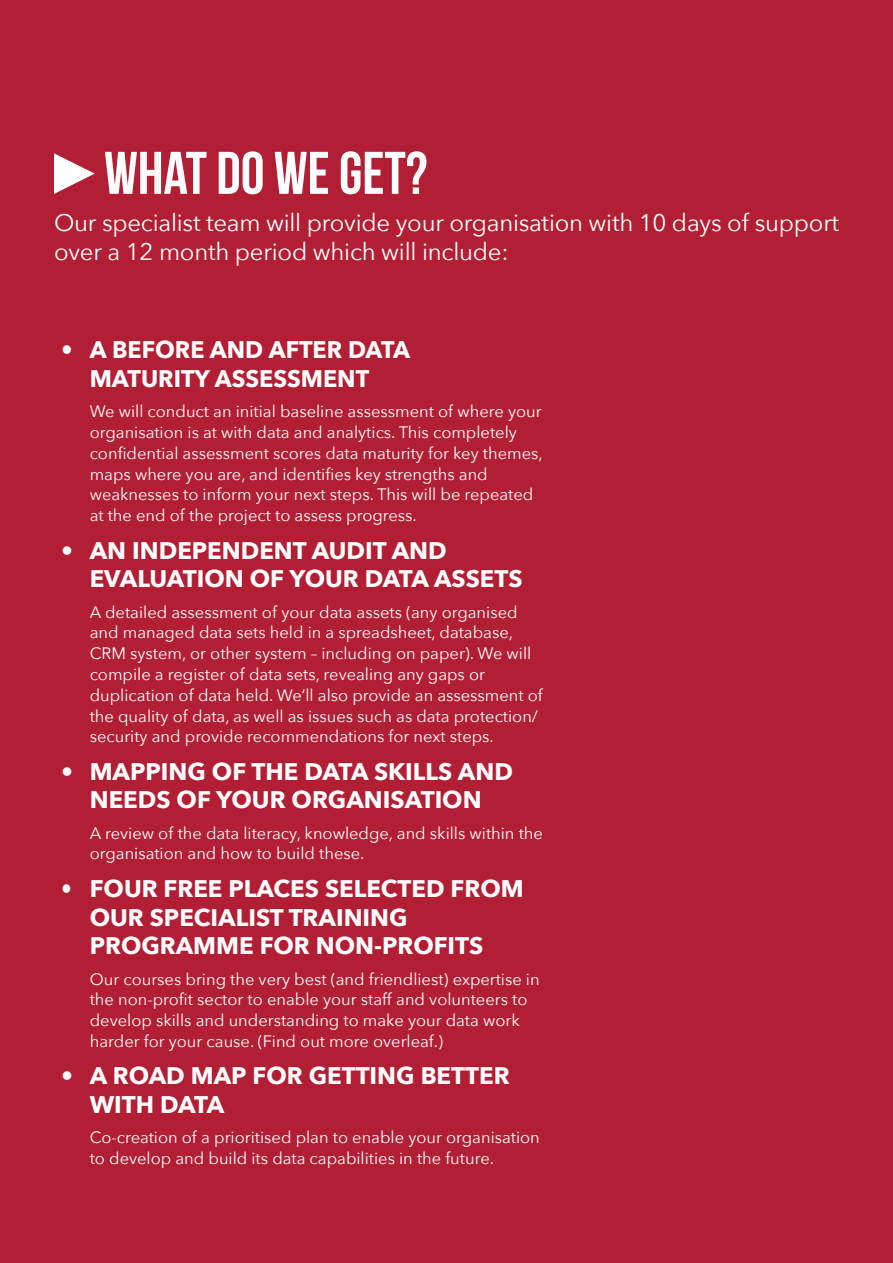
<style>
.page{position:relative;width:893px;height:1263px;background:#b21f34}
.page>*{position:absolute;margin:0;border:0;box-sizing:border-box;transform-origin:0 0}
.t1{font:60px "Bebas Neue";color:#fff}
.t2{font:700 24px/28.8px "Avenir Next";color:#fff;text-align:center}
.t3{font:24px/28.8px "Avenir Next";letter-spacing:-.01em;color:#fff}
.t4{font:700 24px/28.8px "Avenir Next";color:#fff;scale:.9 1}
.t5{font:16.5px/20.9px "Avenir Next";color:#fff}
</style>
<div class="page">
<svg style="left:54px;top:153px;width:41px;height:41px"></svg>
<h1 class="t1" style="left:104px;top:140px;width:325px">WHAT DO WE GET?</h1>
<h2 class="t3" style="left:54px;top:207px;width:787px">Our specialist team will provide your organisation with 10 days of support over a 12 month period which will include:</h2>
<h2 class="t2" style="left:61px;top:335px;width:350px">• A BEFORE AND AFTER DATA<br>MATURITY ASSESSMENT</h2>
<p class="t5" style="left:90px;top:400px;width:455px">We will conduct an initial baseline assessment of where your organisation is at with data and analytics. This completely confidential assessment scores data maturity for key themes, maps where you are, and identifies key strengths and weaknesses to inform your next steps. This will be repeated at the end of the project to assess progress.</p>
<h2 class="t2" style="left:90px;top:535px;width:434px;text-align:left;text-indent:-28px">• AN INDEPENDENT AUDIT AND<br>EVALUATION OF YOUR DATA ASSETS</h2>
<p class="t5" style="left:90px;top:601px;width:455px">A detailed assessment of your data assets (any organised and managed data sets held in a spreadsheet, database, CRM system, or other system – including on paper). We will compile a register of data sets, revealing any gaps or duplication of data held. We’ll also provide an assessment of the quality of data, as well as issues such as data protection/ security and provide recommendations for next steps.</p>
<h2 class="t2" style="left:61px;top:756px;width:453px">• MAPPING OF THE DATA SKILLS AND<br>NEEDS OF YOUR ORGANISATION</h2>
<p class="t5" style="left:90px;top:822px;width:455px">A review of the data literacy, knowledge, and skills within the organisation and how to build these.</p>
<h2 class="t4" style="left:90px;top:874px;width:484px;text-indent:-28px">• FOUR FREE PLACES SELECTED FROM<br>OUR SPECIALIST TRAINING<br>PROGRAMME FOR NON-PROFITS</h2>
<p class="t5" style="left:90px;top:968px;width:451px">Our courses bring the very best (and friendliest) expertise in the non-profit sector to enable your staff and volunteers to develop skills and understanding to make your data work harder for your cause. (Find out more overleaf.)</p>
<h2 class="t2" style="left:90px;top:1061px;width:421px;text-align:left;text-indent:-28px">• A ROAD MAP FOR GETTING BETTER<br>WITH DATA</h2>
<p class="t5" style="left:90px;top:1126px;width:452px">Co-creation of a prioritised plan to enable your organisation to develop and build its data capabilities in the future.</p>
</div>
